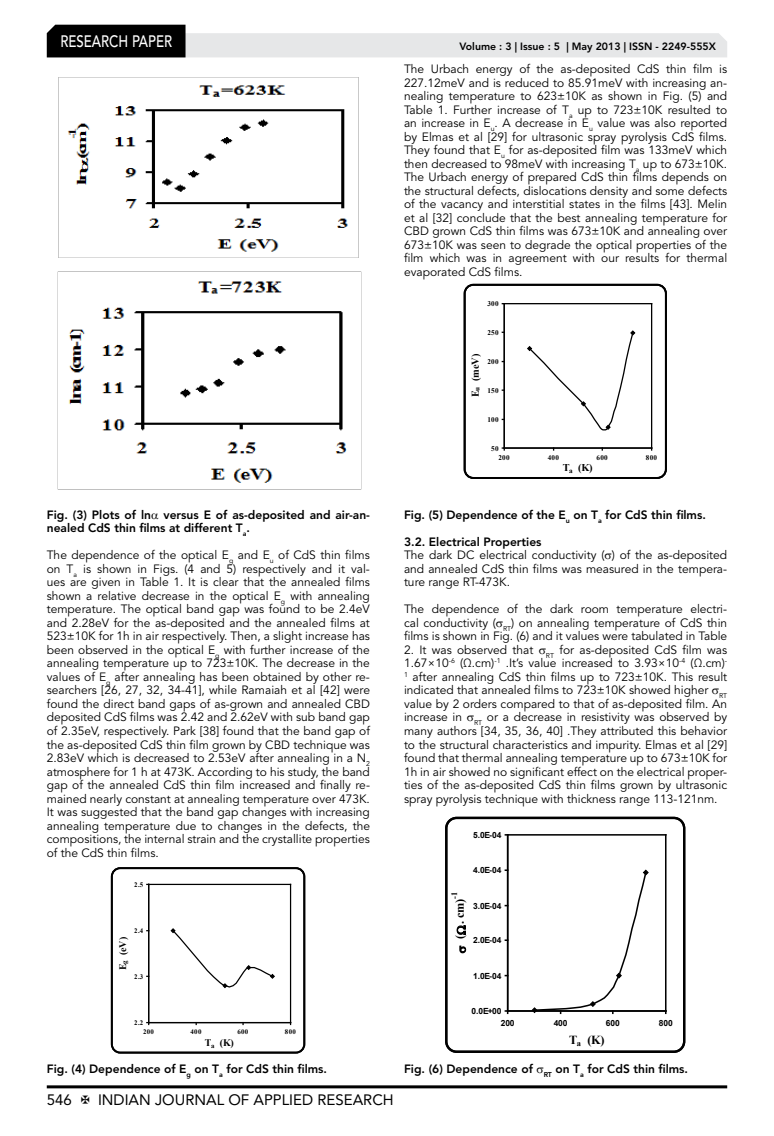
<style>
.page{position:relative;width:774px;height:1136px;background:#fff}
.page>*{position:absolute;margin:0;border:0;box-sizing:border-box;transform-origin:0 0}
.t1{font:500 16.5px "Avenir LT Std";color:#fff;scale:.8 1}
.t2{font:15px "Avenir LT Std";color:#000}
.t3{font:700 12.3px "Times New Roman";color:#000}
.t4{font:12px/13.5px "Avenir LT Std";color:#000;text-align:justify}
.t5{font:800 12px/13.5px "Avenir LT Std";color:#000}
.t6{font:800 10.5px "Avenir LT Std";color:#000}
.t7{font:700 10.35px "Times New Roman";color:#000}
.t8{font:700 10.05px "Times New Roman";color:#000}
.t9{font:700 8.4px "Arial";letter-spacing:-.01em;color:#000}
.t10{font:700 8.4px "Times New Roman";color:#000}
.t11{font:700 7.2px "Times New Roman";letter-spacing:.045em;color:#000}
.t12{font:700 6.9px "Times New Roman";letter-spacing:.045em;color:#000}
.s1{font-size:7.2px}
.s2{font-size:6.9px}
</style>
<div class="page">
<hr style="left:47px;top:1085px;width:680px;height:3px;background:#000">
<svg style="left:47px;top:25px;width:680px;height:32px"></svg>
<img style="left:58px;top:77px;width:301px;height:181px">
<img style="left:57px;top:271px;width:305px;height:219px">
<hr style="left:149px;top:883px;width:142px;height:1px;background:#000">
<hr style="left:290px;top:884px;width:1px;height:138px;background:#000">
<hr style="left:148px;top:884px;width:1px;height:138px;background:#000">
<hr style="left:149px;top:1021px;width:142px;height:2px;background:#000">
<svg style="left:170px;top:928px;width:105px;height:60px"></svg>
<div style="left:111px;top:867px;width:194px;height:186px;border:2px solid #000;border-radius:8px"></div>
<hr style="left:504px;top:303px;width:148px;height:1px;background:#000">
<hr style="left:651px;top:303px;width:1px;height:145px;background:#000">
<hr style="left:504px;top:303px;width:1px;height:145px;background:#000">
<hr style="left:504px;top:447px;width:148px;height:1px;background:#000">
<svg style="left:527px;top:330px;width:109px;height:101px"></svg>
<div style="left:464px;top:284px;width:203px;height:195px;border:2px solid #000;border-radius:9px"></div>
<hr style="left:508px;top:834px;width:158px;height:1px;background:#000">
<hr style="left:665px;top:834px;width:1px;height:176px;background:#000">
<hr style="left:507px;top:834px;width:1px;height:176px;background:#000">
<hr style="left:508px;top:1010px;width:158px;height:1px;background:#000">
<svg style="left:531px;top:869px;width:118px;height:144px"></svg>
<div style="left:445px;top:816px;width:240px;height:236px;border:2px solid #000;border-radius:10px"></div>
<svg style="left:460px;top:945px;width:6px;height:8px"></svg>
<svg style="left:457px;top:925px;width:9px;height:9px"></svg>
<h1 class="t1" style="left:60px;top:32px;width:139px">RESEARCH PAPER</h1>
<p class="t6" style="left:459px;top:41px;width:258px">Volume : 3 | Issue : 5 | May 2013 | ISSN - 2249-555X</p>
<p class="t4" style="left:404px;top:62px;width:325px">The Urbach energy of the as-deposited CdS thin film is 227.12meV and is reduced to 85.91meV with increasing an&shy;nealing temperature to 623±10K as shown in Fig. (5) and Table 1. Further increase of T<sub>a</sub> up to 723±10K resulted to an increase in E<sub>u</sub>. A decrease in E<sub>u</sub> value was also reported by Elmas et al [29] for ultrasonic spray pyrolysis CdS films.<br>They found that E<sub>u</sub> for as-deposited film was 133meV which then decreased to 98meV with increasing T<sub>a</sub> up to 673±10K.<br>The Urbach energy of prepared CdS thin films depends on the structural defects, dislocations density and some defects of the vacancy and interstitial states in the films [43]. Melin et al [32] conclude that the best annealing temperature for CBD grown CdS thin films was 673±10K and annealing over 673±10K was seen to degrade the optical properties of the film which was in agreement with our results for thermal evaporated CdS films.</p>
<p class="t11" style="left:487px;top:299px;width:13px">300</p>
<p class="t11" style="left:487px;top:327px;width:13px">250</p>
<p class="t7" style="left:468px;top:397px;width:45px;rotate:-90deg">E<span class="s1">u</span> (meV)</p>
<p class="t11" style="left:487px;top:357px;width:13px">200</p>
<p class="t11" style="left:487px;top:385px;width:13px">150</p>
<p class="t11" style="left:487px;top:414px;width:13px">100</p>
<p class="t11" style="left:491px;top:443px;width:9px">50</p>
<p class="t11" style="left:498px;top:453px;width:13px">200</p>
<p class="t11" style="left:548px;top:453px;width:13px">400</p>
<p class="t11" style="left:596px;top:453px;width:13px">600</p>
<p class="t11" style="left:646px;top:453px;width:13px">800</p>
<p class="t7" style="left:563px;top:461px;width:32px">T<sub>a</sub> (K)</p>
<p class="t5" style="left:47px;top:508px;width:325px">Fig. (3) Plots of ln versus E of as-deposited and air-an&shy;nealed CdS thin films at different T<sub>a</sub>.</p>
<p class="t4" style="left:47px;top:548px;width:325px">The dependence of the optical E<sub>g</sub> and E<sub>u</sub> of CdS thin films on T<sub>a</sub> is shown in Figs. (4 and 5) respectively and it val&shy;ues are given in Table 1. It is clear that the annealed films shown a relative decrease in the optical E<sub>g</sub> with annealing temperature. The optical band gap was found to be 2.4eV and 2.28eV for the as-deposited and the annealed films at 523±10K for 1h in air respectively. Then, a slight increase has been observed in the optical E<sub>g</sub> with further increase of the annealing temperature up to 723±10K. The decrease in the values of E<sub>g</sub> after annealing has been obtained by other re&shy;searchers [26, 27, 32, 34-41], while Ramaiah et al [42] were found the direct band gaps of as-grown and annealed CBD deposited CdS films was 2.42 and 2.62eV with sub band gap of 2.35eV, respectively. Park [38] found that the band gap of the as-deposited CdS thin film grown by CBD technique was 2.83eV which is decreased to 2.53eV after annealing in a N<sub>2 </sub>atmosphere for 1 h at 473K. According to his study, the band gap of the annealed CdS thin film increased and finally re&shy;mained nearly constant at annealing temperature over 473K.<br>It was suggested that the band gap changes with increasing annealing temperature due to changes in the defects, the compositions, the internal strain and the crystallite properties of the CdS thin films.</p>
<p class="t12" style="left:134px;top:879px;width:11px">2.5</p>
<p class="t12" style="left:134px;top:926px;width:11px">2.4</p>
<p class="t8" style="left:116px;top:969px;width:35px;rotate:-90deg">E<span class="s2">g</span> (eV)</p>
<p class="t12" style="left:134px;top:971px;width:11px">2.3</p>
<p class="t12" style="left:134px;top:1017px;width:11px">2.2</p>
<p class="t12" style="left:143px;top:1027px;width:12px">200</p>
<p class="t12" style="left:191px;top:1027px;width:12px">400</p>
<p class="t12" style="left:237px;top:1027px;width:12px">600</p>
<p class="t12" style="left:285px;top:1027px;width:12px">800</p>
<p class="t8" style="left:205px;top:1035px;width:30px">T<sub>a</sub> (K)</p>
<p class="t5" style="left:47px;top:1061px;width:282px">Fig. (4) Dependence of E<sub>g</sub> on T<sub>a</sub> for CdS thin films.</p>
<p class="t2" style="left:47px;top:1090px;width:27px">546</p>
<p class="t2" style="left:98px;top:1090px;width:297px">INDIAN JOURNAL OF APPLIED RESEARCH</p>
<p class="t5" style="left:404px;top:508px;width:303px">Fig. (5) Dependence of the E<sub>u</sub> on T<sub>a</sub> for CdS thin films.</p>
<p class="t5" style="left:404px;top:535px;width:139px">3.2. Electrical Properties</p>
<p class="t4" style="left:404px;top:548px;width:325px">The dark DC electrical conductivity ( ) of the as-deposited and annealed CdS thin films was measured in the tempera&shy;ture range RT-473K.</p>
<p class="t4" style="left:404px;top:602px;width:325px">The dependence of the dark room temperature electri&shy;cal conductivity ( <sub>RT</sub>) on annealing temperature of CdS thin films is shown in Fig. (6) and it values were tabulated in Table</p>
<p class="t4" style="left:404px;top:643px;width:325px">2. It was observed that <sub>RT</sub> for as-deposited CdS film was 1.67×10<sup>-6</sup> (Ω.cm)<sup>-1</sup> .It’s value increased to 3.93×10<sup>-4</sup> (Ω.cm)<sup>- 1</sup> after annealing CdS thin films up to 723±10K. This result indicated that annealed films to 723±10K showed higher <sub>RT </sub>value by 2 orders compared to that of as-deposited film. An increase in <sub>RT</sub> or a decrease in resistivity was observed by many authors [34, 35, 36, 40] .They attributed this behavior to the structural characteristics and impurity. Elmas et al [29] found that thermal annealing temperature up to 673±10K for 1h in air showed no significant effect on the electrical proper&shy;ties of the as-deposited CdS thin films grown by ultrasonic spray pyrolysis technique with thickness range 113-121nm.</p>
<p class="t9" style="left:473px;top:829px;width:30px">5.0E-04</p>
<p class="t9" style="left:473px;top:864px;width:30px">4.0E-04</p>
<p class="t10" style="left:448px;top:899px;width:9px;rotate:-90deg">-1</p>
<p class="t3" style="left:451px;top:938px;width:42px;rotate:-90deg">( . cm)</p>
<p class="t9" style="left:473px;top:900px;width:30px">3.0E-04</p>
<p class="t9" style="left:473px;top:934px;width:30px">2.0E-04</p>
<p class="t9" style="left:473px;top:970px;width:30px">1.0E-04</p>
<p class="t9" style="left:472px;top:1005px;width:32px">0.0E+00</p>
<p class="t9" style="left:501px;top:1017px;width:15px">200</p>
<p class="t9" style="left:554px;top:1017px;width:15px">400</p>
<p class="t9" style="left:606px;top:1017px;width:15px">600</p>
<p class="t9" style="left:659px;top:1017px;width:15px">800</p>
<p class="t3" style="left:569px;top:1031px;width:37px">T<sub>a</sub> (K)</p>
<p class="t5" style="left:404px;top:1061px;width:286px">Fig. (6) Dependence of <sub>RT</sub> on T<sub>a</sub> for CdS thin films.</p>
</div>
